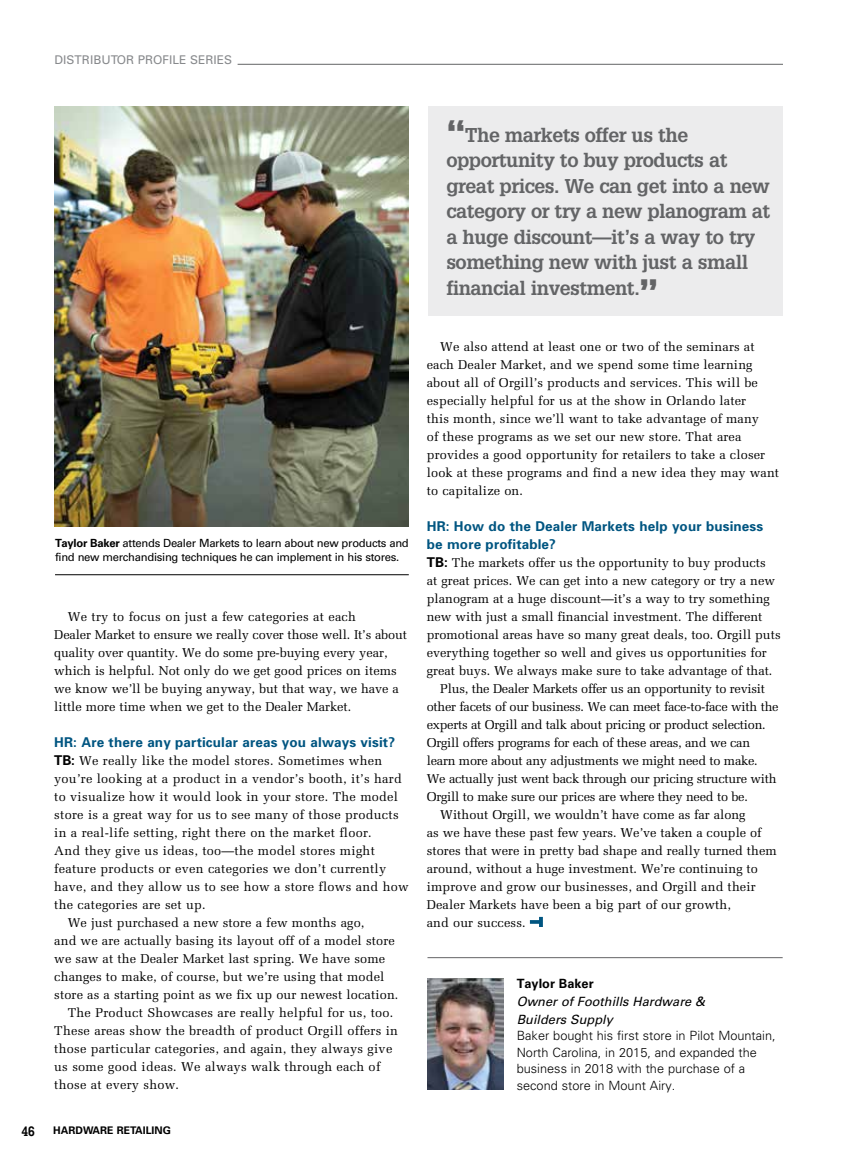
<style>
.page{position:relative;width:864px;height:1161px;background:#fff}
.page>*{position:absolute;margin:0;border:0;box-sizing:border-box;transform-origin:0 0}
.t1{font:700 19.5px/25.5px "Glypha";letter-spacing:-.025em;color:#636466}
.t2{font:700 13.5px/18px "Univers";letter-spacing:.01em;color:#005581}
.t3{font:700 13.5px "Memphis LT Std";color:#000}
.t4{font:12.75px/18px "Melior LT Std";letter-spacing:.01em;color:#000}
.t5{font:12.75px "Melior LT Std";letter-spacing:-.02em;color:#000}
.t6{font:300 12.75px/16.5px "Univers LT Std";color:#000}
.t7{font:italic 12.75px/18px "Univers LT Std";color:#000}
.t8{font:700 12.75px "Univers LT Std";color:#000}
.t9{font:12px "Univers";color:#87898c}
.t10{font:11.25px/13.5px "Univers LT Std";letter-spacing:-.025em;color:#000}
.t11{font:700 10.5px "Univers";color:#000}
.s1{font-weight:900;font-size:34.5px}
.s2{font-weight:700}
.s3{font-family:"Univers";font-weight:700;font-size:13.5px}
</style>
<div class="page">
<hr style="left:238px;top:64px;width:545px;height:1px;background:#636466">
<svg style="left:530px;top:917px;width:13px;height:10px"></svg>
<img style="left:54px;top:106px;width:355px;height:420px">
<hr style="left:55px;top:574px;width:354px;height:1px;background:#000">
<div style="left:428px;top:106px;width:354px;height:210px;background:#ececed"></div>
<img style="left:428px;top:979px;width:75px;height:111px">
<hr style="left:428px;top:957px;width:355px;height:1px;background:#636466">
<p class="t9" style="left:55px;top:52px;width:179px">DISTRIBUTOR PROFILE SERIES</p>
<h1 class="t1" style="left:446px;top:122px;width:326px"><span class="s1">“</span>The markets offer us the opportunity to buy products at great prices. We can get into a new category or try a new planogram at a huge discount—it’s a way to try something new with just a small financial investment.<span class="s1">”</span></h1>
<p class="t10" style="left:55px;top:537px;width:355px"><span class="s2">Taylor Baker</span> attends Dealer Markets to learn about new products and find new merchandising techniques he can implement in his stores.</p>
<p class="t4" style="left:54px;top:608px;width:354px;text-indent:13px">We try to focus on just a few categories at each<br>Dealer Market to ensure we really cover those well. It’s about quality over quantity. We do some pre-buying every year, which is helpful. Not only do we get good prices on items we know we’ll be buying anyway, but that way, we have a little more time when we get to the Dealer Market.</p>
<p class="t2" style="left:54px;top:733px;width:342px">HR: Are there any particular areas you always visit?</p>
<p class="t4" style="left:54px;top:752px;width:329px"><span class="s3">TB:</span> We really like the model stores. Sometimes when</p>
<p class="t4" style="left:54px;top:770px;width:349px">you’re looking at a product in a vendor’s booth, it’s hard</p>
<p class="t4" style="left:54px;top:788px;width:345px">to visualize how it would look in your store. The model</p>
<p class="t4" style="left:54px;top:806px;width:346px">store is a great way for us to see many of those products</p>
<p class="t4" style="left:54px;top:824px;width:319px">in a real-life setting, right there on the market floor.</p>
<p class="t4" style="left:54px;top:842px;width:322px">And they give us ideas, too—the model stores might</p>
<p class="t4" style="left:54px;top:860px;width:333px">feature products or even categories we don’t currently</p>
<p class="t4" style="left:54px;top:878px;width:356px">have, and they allow us to see how a store flows and how</p>
<p class="t4" style="left:54px;top:896px;width:153px">the categories are set up.</p>
<p class="t4" style="left:68px;top:914px;width:298px">We just purchased a new store a few months ago,</p>
<p class="t4" style="left:54px;top:932px;width:342px">and we are actually basing its layout off of a model store</p>
<p class="t4" style="left:54px;top:950px;width:333px">we saw at the Dealer Market last spring. We have some</p>
<p class="t4" style="left:54px;top:968px;width:332px">changes to make, of course, but we’re using that model</p>
<p class="t4" style="left:54px;top:986px;width:346px">store as a starting point as we fix up our newest location.</p>
<p class="t4" style="left:68px;top:1004px;width:327px">The Product Showcases are really helpful for us, too.</p>
<p class="t4" style="left:54px;top:1022px;width:345px">These areas show the breadth of product Orgill offers in</p>
<p class="t4" style="left:54px;top:1040px;width:340px">those particular categories, and again, they always give</p>
<p class="t4" style="left:54px;top:1058px;width:327px">us some good ideas. We always walk through each of</p>
<p class="t4" style="left:54px;top:1076px;width:126px">those at every show.</p>
<p class="t3" style="left:21px;top:1122px;width:15px">46</p>
<p class="t11" style="left:53px;top:1124px;width:119px">HARDWARE RETAILING</p>
<p class="t4" style="left:427px;top:338px;width:354px;text-indent:14px">We also attend at least one or two of the seminars at each Dealer Market, and we spend some time learning about all of Orgill’s products and services. This will be especially helpful for us at the show in Orlando later<br>this month, since we’ll want to take advantage of many<br>of these programs as we set our new store. That area provides a good opportunity for retailers to take a closer look at these programs and find a new idea they may want to capitalize on.</p>
<p class="t2" style="left:427px;top:517px;width:338px">HR: How do the Dealer Markets help your business be more profitable?</p>
<p class="t4" style="left:427px;top:554px;width:340px"><span class="s3">TB:</span> The markets offer us the opportunity to buy products</p>
<p class="t4" style="left:427px;top:572px;width:350px">at great prices. We can get into a new category or try a new</p>
<p class="t4" style="left:427px;top:590px;width:345px">planogram at a huge discount—it’s a way to try something</p>
<p class="t4" style="left:427px;top:608px;width:337px">new with just a small financial investment. The different</p>
<p class="t4" style="left:427px;top:626px;width:355px">promotional areas have so many great deals, too. Orgill puts</p>
<p class="t4" style="left:427px;top:644px;width:342px">everything together so well and gives us opportunities for</p>
<p class="t4" style="left:427px;top:662px;width:347px">great buys. We always make sure to take advantage of that.</p>
<p class="t5" style="left:440px;top:681px;width:326px">Plus, the Dealer Markets offer us an opportunity to revisit</p>
<p class="t5" style="left:427px;top:699px;width:353px">other facets of our business. We can meet face-to-face with the</p>
<p class="t5" style="left:427px;top:717px;width:340px">experts at Orgill and talk about pricing or product selection.</p>
<p class="t5" style="left:427px;top:735px;width:325px">Orgill offers programs for each of these areas, and we can</p>
<p class="t5" style="left:427px;top:753px;width:332px">learn more about any adjustments we might need to make.</p>
<p class="t5" style="left:427px;top:771px;width:351px">We actually just went back through our pricing structure with</p>
<p class="t5" style="left:427px;top:789px;width:323px">Orgill to make sure our prices are where they need to be.</p>
<p class="t4" style="left:440px;top:806px;width:307px">Without Orgill, we wouldn’t have come as far along</p>
<p class="t4" style="left:427px;top:824px;width:336px">as we have these past few years. We’ve taken a couple of</p>
<p class="t4" style="left:427px;top:842px;width:351px">stores that were in pretty bad shape and really turned them</p>
<p class="t4" style="left:427px;top:860px;width:333px">around, without a huge investment. We’re continuing to</p>
<p class="t4" style="left:427px;top:878px;width:330px">improve and grow our businesses, and Orgill and their</p>
<p class="t4" style="left:427px;top:896px;width:306px">Dealer Markets have been a big part of our growth,</p>
<p class="t4" style="left:427px;top:914px;width:100px">and our success.</p>
<p class="t8" style="left:517px;top:976px;width:78px">Taylor Baker</p>
<p class="t7" style="left:517px;top:993px;width:190px">Owner of Foothills Hardware &amp;<br>Builders Supply</p>
<p class="t6" style="left:517px;top:1028px;width:260px">Baker bought his first store in Pilot Mountain, North Carolina, in 2015, and expanded the business in 2018 with the purchase of a second store in Mount Airy.</p>
</div>
